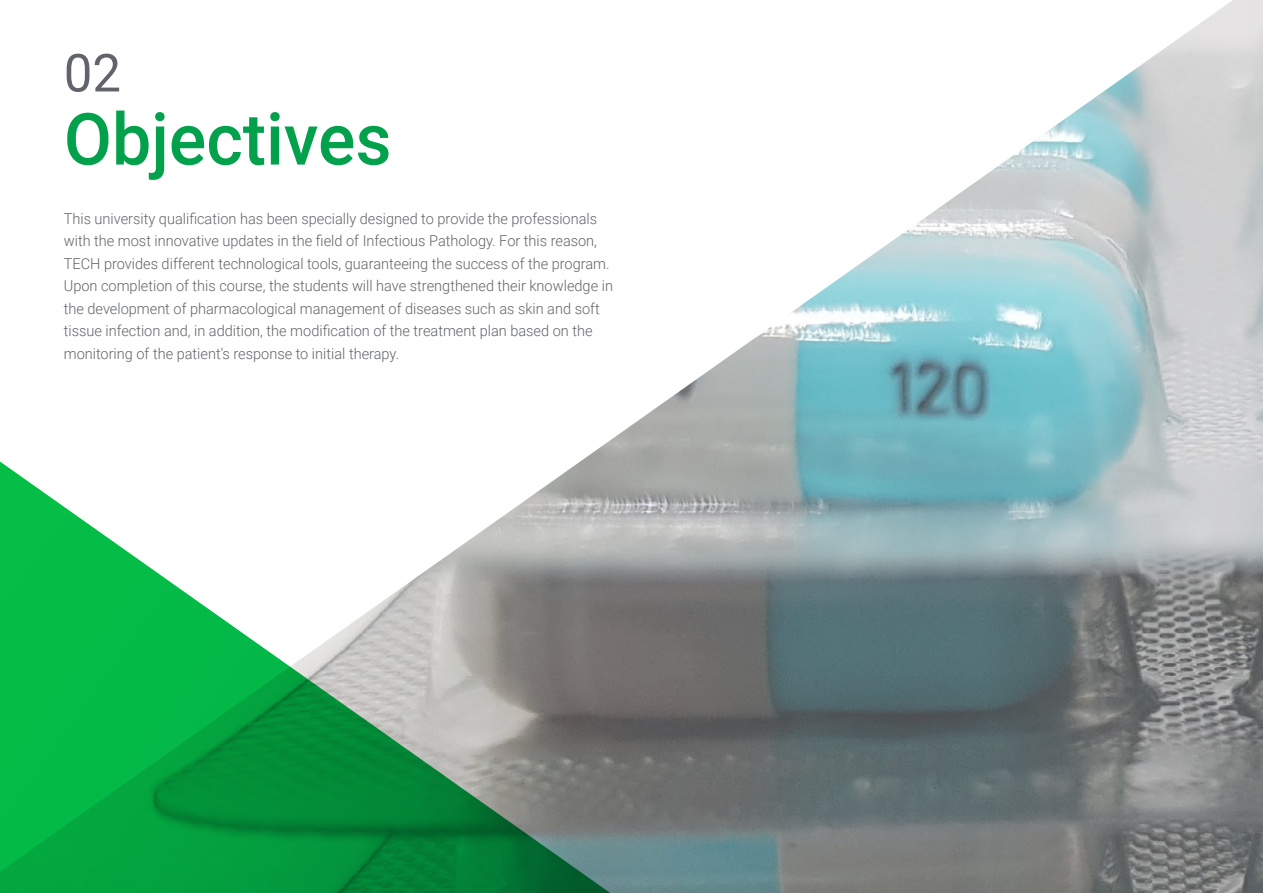
<style>
.page{position:relative;width:1263px;height:893px;background:#fff}
.page>*{position:absolute;margin:0;border:0;box-sizing:border-box;transform-origin:0 0}
.t1{font:500 72px "Roboto";color:#04a14d}
.t2{font:52.5px "Roboto";color:#61646a}
.t3{font:300 15px/22.5px "Roboto";color:#61646a}
</style>
<div class="page">
<img style="left:602px;top:0;width:661px;height:893px">
<svg style="left:0;top:446px;width:640px;height:447px"></svg>
<h2 class="t2" style="left:64px;top:36px;width:59px">02</h2>
<h1 class="t1" style="left:64px;top:89px;width:329px">Objectives</h1>
<p class="t3" style="left:64px;top:207px;width:551px">This university qualification has been specially designed to provide the professionals with the most innovative updates in the field of Infectious Pathology. For this reason, TECH provides different technological tools, guaranteeing the success of the program.<br>Upon completion of this course, the students will have strengthened their knowledge in the development of pharmacological management of diseases such as skin and soft tissue infection and, in addition, the modification of the treatment plan based on the monitoring of the patient's response to initial therapy.</p>
</div>
